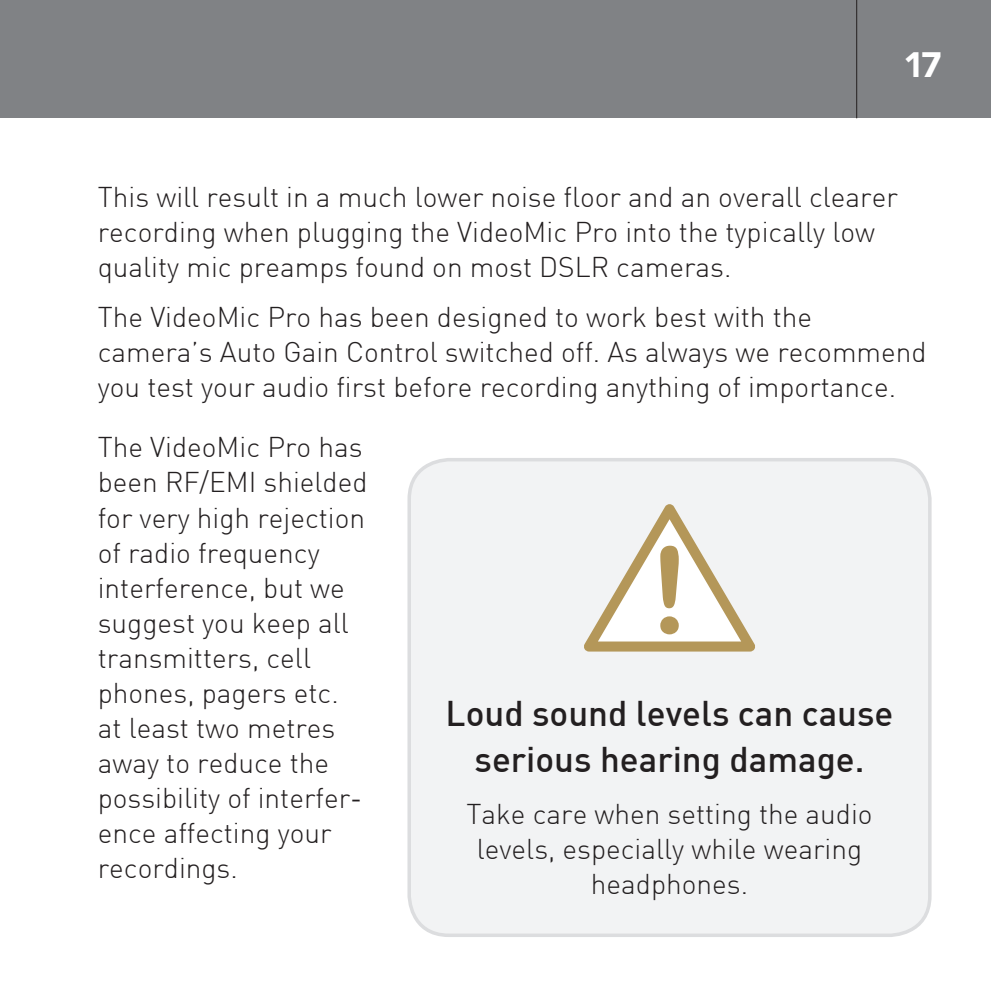
<style>
.page{position:relative;width:991px;height:994px;background:#fff}
.page>*{position:absolute;margin:0;border:0;box-sizing:border-box;transform-origin:0 0}
.t1{font:500 35px/45.5px "DIN";color:#231f20;text-align:center}
.t2{font:900 35px "Avenir";color:#fff}
.t3{font:300 28px/35px "DIN";color:#231f20}
</style>
<div class="page">
<div style="left:0;top:0;width:990px;height:118px;background:#808285"></div>
<hr style="left:856px;top:0;width:1px;height:118px;background:#231f20">
<div style="left:409px;top:459px;width:520px;height:475px;background:#f2f3f4;border-radius:40px"></div>
<div style="left:407px;top:458px;width:524px;height:478px;border:4px solid #dcdddf;border-radius:40px"></div>
<svg style="left:584px;top:504px;width:171px;height:147px"></svg>
<p class="t2" style="left:903px;top:44px;width:40px">17</p>
<p class="t3" style="left:98px;top:179px;width:801px">This will result in a much lower noise floor and an overall clearer recording when plugging the VideoMic Pro into the typically low quality mic preamps found on most DSLR cameras.</p>
<p class="t3" style="left:98px;top:299px;width:830px">The VideoMic Pro has been designed to work best with the camera’s Auto Gain Control switched off. As always we recommend you test your audio first before recording anything of importance.</p>
<p class="t3" style="left:98px;top:429px;width:271px">The VideoMic Pro has been RF/EMI shielded for very high rejection of radio frequency interference, but we suggest you keep all transmitters, cell phones, pagers etc. at least two metres away to reduce the possibility of interfer&shy;ence affecting your recordings.</p>
<p class="t1" style="left:445px;top:689px;width:449px">Loud sound levels can cause serious hearing damage.</p>
<p class="t3" style="left:466px;top:795px;width:408px;text-align:center">Take care when setting the audio levels, especially while wearing headphones.</p>
</div>
